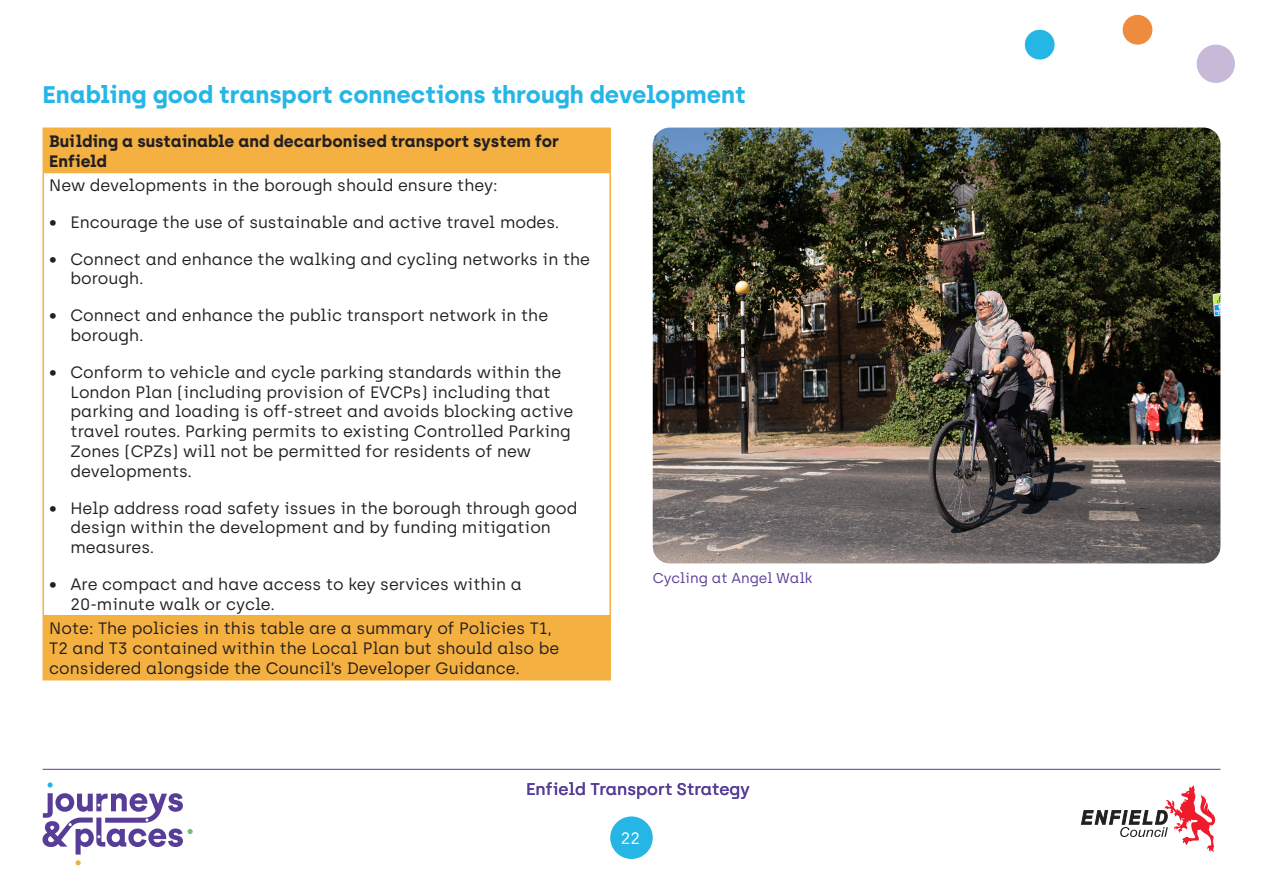
<style>
.page{position:relative;width:1263px;height:893px;background:#fff}
.page>*{position:absolute;margin:0;border:0;box-sizing:border-box;transform-origin:0 0}
.Heading_2{font:700 24px "Archia";color:#26b6e6}
.t1{font:500 16.95px "Archia";color:#573d98}
.body_copy{font:16.5px/19.8px "Archia";color:#231f20}
.body_copy-2{font:700 16.5px/19.8px "Archia";color:#231f20}
.t2{font:16.5px "Archia";color:#fff}
.pic_captions{font:14.25px "Archia";color:#573d98}
</style>
<div class="page">
<div style="left:610px;top:816px;width:43px;height:43px;background:#26b6e6;border-radius:50%"></div>
<svg style="left:43px;top:782px;width:150px;height:83px"></svg>
<svg style="left:1081px;top:785px;width:134px;height:67px"></svg>
<hr style="left:43px;top:769px;width:1177px;height:1px;background:#573d98">
<div style="left:1123px;top:15px;width:29px;height:30px;background:#ef8b3e;border-radius:50%"></div>
<div style="left:1197px;top:45px;width:38px;height:38px;background:#c7b9d7;border-radius:50%"></div>
<div style="left:1025px;top:30px;width:29px;height:30px;background:#26b6e6;border-radius:50%"></div>
<img style="left:653px;top:128px;width:567px;height:435px">
<div style="left:44px;top:129px;width:565px;height:550px;background:#f4b040"></div>
<div style="left:43px;top:172px;width:567px;height:444px;background:#fff"></div>
<hr style="left:43px;top:128px;width:568px;height:1px;background:#f4b040">
<hr style="left:43px;top:129px;width:1px;height:43px;background:#f4b040">
<hr style="left:609px;top:129px;width:2px;height:43px;background:#f4b040">
<hr style="left:43px;top:172px;width:568px;height:1px;background:#f4b040">
<hr style="left:43px;top:173px;width:1px;height:442px;background:#f4b040">
<hr style="left:609px;top:173px;width:2px;height:442px;background:#f4b040">
<hr style="left:43px;top:615px;width:568px;height:1px;background:#f4b040">
<hr style="left:43px;top:616px;width:1px;height:63px;background:#f4b040">
<hr style="left:609px;top:616px;width:2px;height:63px;background:#f4b040">
<hr style="left:43px;top:679px;width:568px;height:1px;background:#f4b040">
<p class="Heading_2" style="left:43px;top:80px;width:705px">Enabling good transport connections through development</p>
<p class="body_copy-2" style="left:49px;top:131px;width:511px">Building a sustainable and decarbonised transport system for<br>Enfield</p>
<p class="body_copy" style="left:49px;top:175px;width:450px">New developments in the borough should ensure they:</p>
<p class="body_copy" style="left:49px;top:212px;width:512px">• Encourage the use of sustainable and active travel modes.</p>
<p class="body_copy" style="left:71px;top:249px;width:521px;text-indent:-21px">• Connect and enhance the walking and cycling networks in the borough.</p>
<p class="body_copy" style="left:71px;top:305px;width:479px;text-indent:-21px">• Connect and enhance the public transport network in the borough.</p>
<p class="body_copy" style="left:71px;top:362px;width:504px;text-indent:-21px">• Conform to vehicle and cycle parking standards within the London Plan (including provision of EVCPs) including that parking and loading is off-street and avoids blocking active travel routes. Parking permits to existing Controlled Parking Zones (CPZs) will not be permitted for residents of new developments.</p>
<p class="body_copy" style="left:71px;top:498px;width:508px;text-indent:-21px">• Help address road safety issues in the borough through good design within the development and by funding mitigation measures.</p>
<p class="body_copy" style="left:71px;top:574px;width:453px;text-indent:-21px">• Are compact and have access to key services within a<br>20-minute walk or cycle.</p>
<p class="body_copy" style="left:49px;top:618px;width:512px">Note: The policies in this table are a summary of Policies T1,<br>T2 and T3 contained within the Local Plan but should also be considered alongside the Council’s Developer Guidance.</p>
<p class="pic_captions" style="left:653px;top:569px;width:161px">Cycling at Angel Walk</p>
<p class="t1" style="left:526px;top:779px;width:225px">Enfield Transport Strategy</p>
<p class="t2" style="left:621px;top:828px;width:21px">22</p>
</div>
